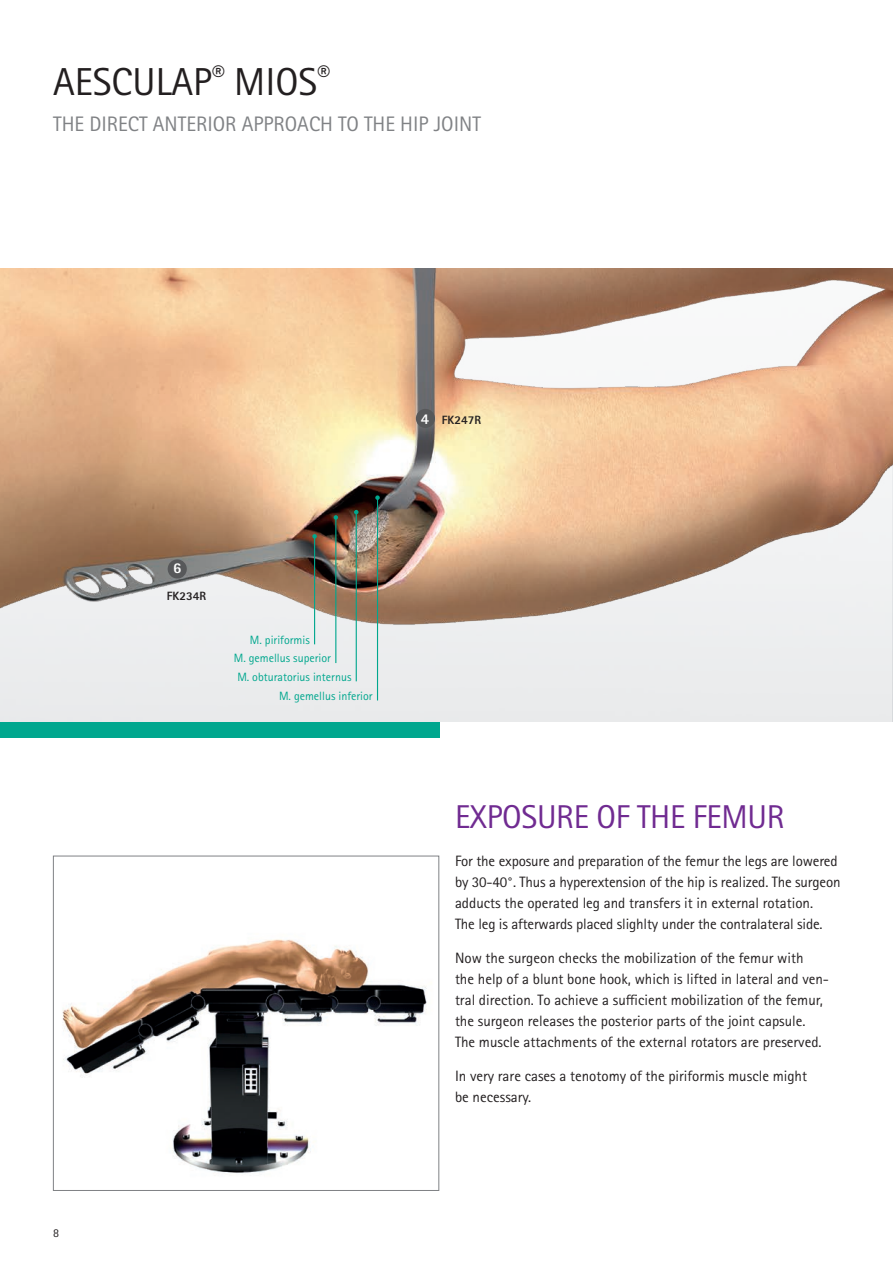
<style>
.page{position:relative;width:893px;height:1263px;background:#fff}
.page>*{position:absolute;margin:0;border:0;box-sizing:border-box;transform-origin:0 0}
.t1{font:39px "Rotis Sans Serif Pro";color:#231f20}
.t2{font:33px "Rotis Sans Serif Pro";letter-spacing:-.01em;color:#702b91}
.t3{font:21px "Rotis Sans Serif Pro";color:#808285}
.t4{font:15px/21px "Rotis Sans Serif Pro";color:#231f20}
.t5{font:800 15px "Rotis Sans Serif Pro";color:#fff}
.t6{font:12px "Rotis Sans Serif Pro";color:#00a78e}
.t7{font:800 12px "Rotis Sans Serif Pro";color:#231f20}
.t8{font:12px "Rotis Sans Serif Pro";color:#231f20}
</style>
<div class="page">
<div style="left:0;top:722px;width:439px;height:16px;background:#00a78e"></div>
<img style="left:0;top:269px;width:893px;height:453px">
<hr style="left:314px;top:536px;width:1px;height:108px;background:#00a78e">
<svg style="left:312px;top:534px;width:5px;height:5px"></svg>
<hr style="left:335px;top:517px;width:1px;height:146px;background:#00a78e">
<svg style="left:334px;top:515px;width:4px;height:5px"></svg>
<hr style="left:356px;top:512px;width:1px;height:169px;background:#00a78e">
<svg style="left:354px;top:510px;width:4px;height:4px"></svg>
<hr style="left:377px;top:498px;width:1px;height:202px;background:#00a78e">
<svg style="left:375px;top:495px;width:5px;height:5px"></svg>
<div style="left:416px;top:409px;width:19px;height:19px;background:#57585a;border-radius:50%"></div>
<div style="left:168px;top:559px;width:19px;height:19px;background:#57585a;border-radius:50%"></div>
<img style="left:62px;top:939px;width:365px;height:235px">
<div style="left:53px;top:856px;width:386px;height:335px;border:1px solid #808285"></div>
<h1 class="t1" style="left:53px;top:59px;width:278px">AESCULAP<sup>®</sup> MIOS<sup>®</sup></h1>
<h3 class="t3" style="left:53px;top:111px;width:429px">THE DIRECT ANTERIOR APPROACH TO THE HIP JOINT</h3>
<p class="t8" style="left:53px;top:1226px;width:7px">8</p>
<p class="t5" style="left:421px;top:409px;width:10px">4</p>
<p class="t7" style="left:442px;top:412px;width:41px">FK247R</p>
<p class="t5" style="left:173px;top:559px;width:10px">6</p>
<p class="t7" style="left:167px;top:588px;width:41px">FK234R</p>
<p class="t6" style="left:250px;top:632px;width:61px">M. piriformis</p>
<p class="t6" style="left:234px;top:651px;width:99px">M. gemellus superior</p>
<p class="t6" style="left:237px;top:669px;width:116px">M. obturatorius internus</p>
<p class="t6" style="left:279px;top:689px;width:95px">M. gemellus inferior</p>
<h2 class="t2" style="left:455px;top:797px;width:331px">EXPOSURE OF THE FEMUR</h2>
<p class="t4" style="left:455px;top:851px;width:387px">For the exposure and preparation of the femur the legs are lowered by 30-40°. Thus a hyperextension of the hip is realized. The surgeon adducts the operated leg and transfers it in external rotation.<br>The leg is afterwards placed slighlty under the contralateral side.</p>
<p class="t4" style="left:455px;top:947px;width:375px">Now the surgeon checks the mobilization of the femur with<br>the help of a blunt bone hook, which is lifted in lateral and ven&shy;tral direction. To achieve a sufficient mobilization of the femur, the surgeon releases the posterior parts of the joint capsule.<br>The muscle attachments of the external rotators are preserved.</p>
<p class="t4" style="left:455px;top:1065px;width:354px">In very rare cases a tenotomy of the piriformis muscle might be necessary.</p>
</div>
